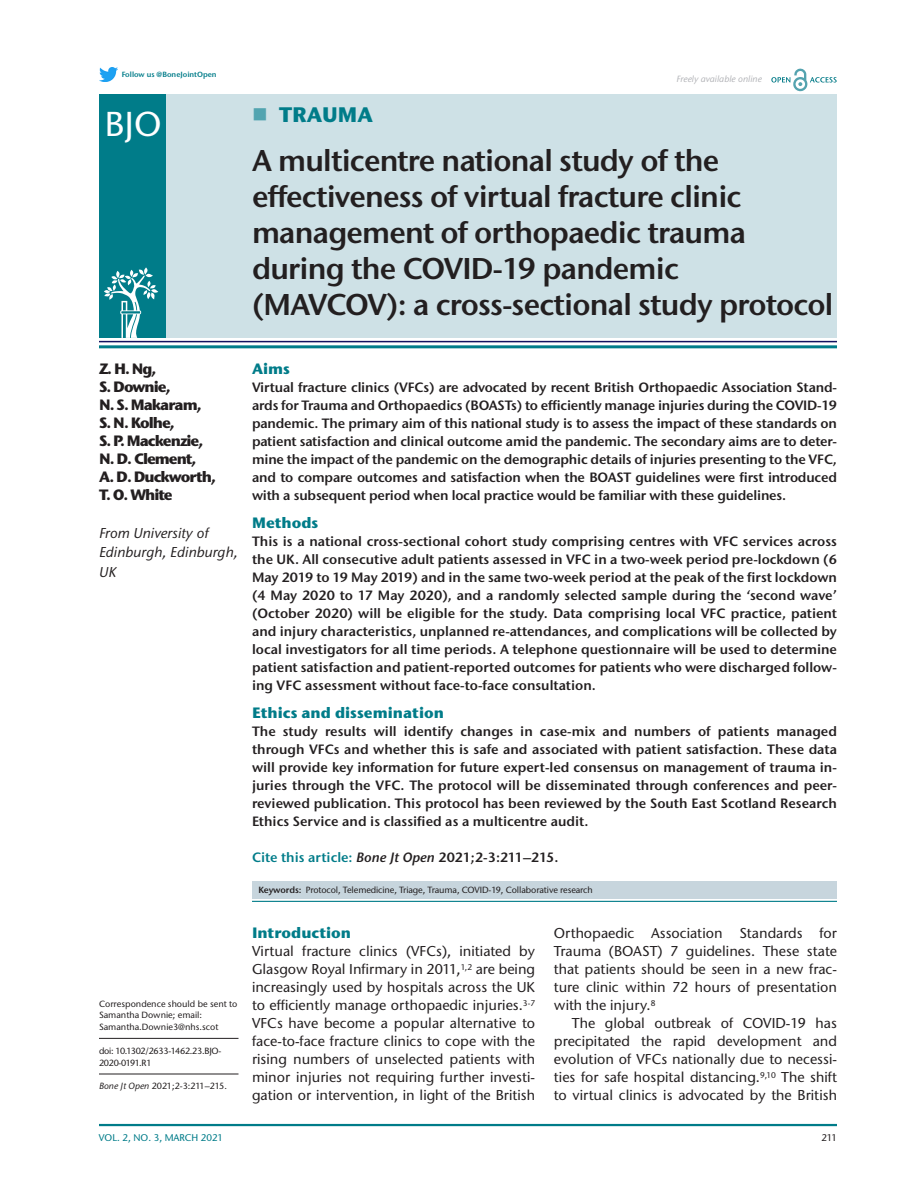
<style>
.page{position:relative;width:918px;height:1188px;background:#fff}
.page>*{position:absolute;margin:0;border:0;box-sizing:border-box;transform-origin:0 0}
.t1{font:500 34.5px "Stone Sans ITC Pro";color:#fff}
.t2{font:600 30px/36px "Stone Sans ITC Pro";letter-spacing:-.025em;color:#231f20}
.t3{font:700 21px "Stone Sans ITC Pro";color:#007c89}
.t4{font:700 15px/18px "Stone Sans ITC Pro";letter-spacing:-.07em;color:#231f20}
.t5{font:700 15px "Stone Sans ITC Pro";color:#007c89}
.t6{font:500 14.25px/18px "Stone Sans ITC Pro";color:#231f20;text-align:justify}
.t7{font:italic 500 14.25px/19.5px "Stone Sans ITC Pro";color:#231f20}
.t8{font:600 13.5px/18px "Stone Sans ITC Pro";color:#231f20;text-align:justify}
.t9{font:500 9.75px "Stone Sans ITC Pro";color:#007c89}
.t10{font:500 9.75px "Stone Sans ITC Pro";color:#231f20}
.t11{font:500 9px/12px "Stone Sans ITC Pro";letter-spacing:-.01em;color:#231f20}
.t12{font:500 9px/12px "Stone Sans ITC Pro";letter-spacing:-.03em;color:#231f20}
.t13{font:italic 500 9px "Stone Sans ITC Pro";color:#b2b3b7}
.t14{font:600 7.5px "Stone Sans ITC Pro";color:#007c89}
.s1{font-style:italic}
.s2{color:#007c89}
.s3{font-weight:600}
</style>
<div class="page">
<hr style="left:99px;top:1124px;width:738px;height:2px;background:#007c89">
<img style="left:99px;top:67px;width:18px;height:15px">
<svg style="left:771px;top:69px;width:66px;height:22px"></svg>
<div style="left:252px;top:881px;width:585px;height:18px;background:#c7d5dd"></div>
<hr style="left:99px;top:341px;width:738px;height:1px;background:#11125f">
<hr style="left:99px;top:345px;width:738px;height:3px;background:#007c89">
<div style="left:99px;top:94px;width:738px;height:244px;background:#cee1e6"></div>
<div style="left:99px;top:95px;width:66px;height:243px;background:#007c89"></div>
<svg style="left:104px;top:267px;width:54px;height:71px"></svg>
<hr style="left:99px;top:1038px;width:139px;height:1px;background:#231f20">
<hr style="left:99px;top:1074px;width:139px;height:1px;background:#231f20">
<hr style="left:252px;top:901px;width:585px;height:1px;background:#007c89">
<p class="t14" style="left:122px;top:70px;width:97px">Follow us @BoneJointOpen</p>
<h1 class="t1" style="left:105px;top:103px;width:58px">BJO</h1>
<p class="t13" style="left:676px;top:73px;width:87px">Freely available online</p>
<h3 class="t3" style="left:279px;top:101px;width:77px">Trauma</h3>
<h2 class="t2" style="left:252px;top:142px;width:583px">A multicentre national study of the effectiveness of virtual fracture clinic management of orthopaedic trauma during the COVID-19 pandemic (MAVCOV): a cross-sectional study protocol</h2>
<p class="t4" style="left:99px;top:360px;width:118px">Z. H. Ng,<br>S. Downie,<br>N. S. Makaram,<br>S. N. Kolhe,<br>S. P. Mackenzie,<br>N. D. Clement,<br>A. D. Duckworth,<br>T. O. White</p>
<p class="t7" style="left:99px;top:523px;width:140px">From University of<br>Edinburgh, Edinburgh,<br>UK</p>
<p class="t11" style="left:99px;top:997px;width:140px">Correspondence should be sent to<br>Samantha Downie; email:<br>Samantha.Downie3@nhs.scot</p>
<p class="t12" style="left:99px;top:1045px;width:124px">doi: 10.1302/2633-1462.23.BJO-<br>2020-0191.R1</p>
<p class="t12" style="left:99px;top:1080px;width:130px"><span class="s1">Bone Jt Open</span> 2021;2-3:211–215.</p>
<p class="t5" style="left:252px;top:359px;width:39px">Aims</p>
<p class="t8" style="left:252px;top:379px;width:587px">Virtual fracture clinics (VFCs) are advocated by recent British Orthopaedic Association Stand&shy;ards for Trauma and Orthopaedics (BOASTs) to efficiently manage injuries during the COVID-19 pandemic. The primary aim of this national study is to assess the impact of these standards on patient satisfaction and clinical outcome amid the pandemic. The secondary aims are to deter&shy;mine the impact of the pandemic on the demographic details of injuries presenting to the VFC, and to compare outcomes and satisfaction when the BOAST guidelines were first introduced with a subsequent period when local practice would be familiar with these guidelines.</p>
<p class="t5" style="left:252px;top:513px;width:68px">Methods</p>
<p class="t8" style="left:252px;top:532px;width:587px">This is a national cross-sectional cohort study comprising centres with VFC services across the UK. All consecutive adult patients assessed in VFC in a two-week period pre-lockdown (6<br>May 2019 to 19 May 2019) and in the same two-week period at the peak of the first lockdown (4 May 2020 to 17 May 2020), and a randomly selected sample during the ‘second wave’ (October 2020) will be eligible for the study. Data comprising local VFC practice, patient and injury characteristics, unplanned re-attendances, and complications will be collected by local investigators for all time periods. A telephone questionnaire will be used to determine patient satisfaction and patient-reported outcomes for patients who were discharged follow&shy;ing VFC assessment without face-to-face consultation.</p>
<p class="t5" style="left:252px;top:703px;width:193px">Ethics and dissemination</p>
<p class="t8" style="left:252px;top:722px;width:587px">The study results will identify changes in case-mix and numbers of patients managed through VFCs and whether this is safe and associated with patient satisfaction. These data will provide key information for future expert-led consensus on management of trauma in&shy;juries through the VFC. The protocol will be disseminated through conferences and peer&shy;reviewed publication. This protocol has been reviewed by the South East Scotland Research Ethics Service and is classified as a multicentre audit.</p>
<p class="t8" style="left:252px;top:848px;width:308px"><span class="s2">Cite this article:</span> <span class="s1">Bone Jt Open</span> 2021;2-3:211–215.</p>
<p class="t11" style="left:258px;top:884px;width:336px"><span class="s3">Keywords:</span> Protocol, Telemedicine, Triage, Trauma, COVID-19, Collaborative research</p>
<p class="t5" style="left:252px;top:923px;width:100px">Introduction</p>
<p class="t6" style="left:252px;top:942px;width:285px">Virtual fracture clinics (VFCs), initiated by Glasgow Royal Infirmary in 2011,<sup>1,2</sup> are being increasingly used by hospitals across the UK to efficiently manage orthopaedic injuries.<sup>3-7<br></sup>VFCs have become a popular alternative to face-to-face fracture clinics to cope with the rising numbers of unselected patients with minor injuries not requiring further investi&shy;gation or intervention, in light of the British</p>
<p class="t6" style="left:554px;top:924px;width:285px">Orthopaedic Association Standards for Trauma (BOAST) 7 guidelines. These state that patients should be seen in a new frac&shy;ture clinic within 72 hours of presentation with the injury.<sup>8</sup></p>
<p class="t6" style="left:554px;top:1014px;width:285px;text-indent:18px">The global outbreak of COVID-19 has precipitated the rapid development and evolution of VFCs nationally due to necessi&shy;ties for safe hospital distancing.<sup>9,10</sup> The shift to virtual clinics is advocated by the British</p>
<p class="t9" style="left:99px;top:1132px;width:125px">VOL. 2, NO. 3, MARCH 2021</p>
<p class="t10" style="left:821px;top:1132px;width:17px">211</p>
</div>
